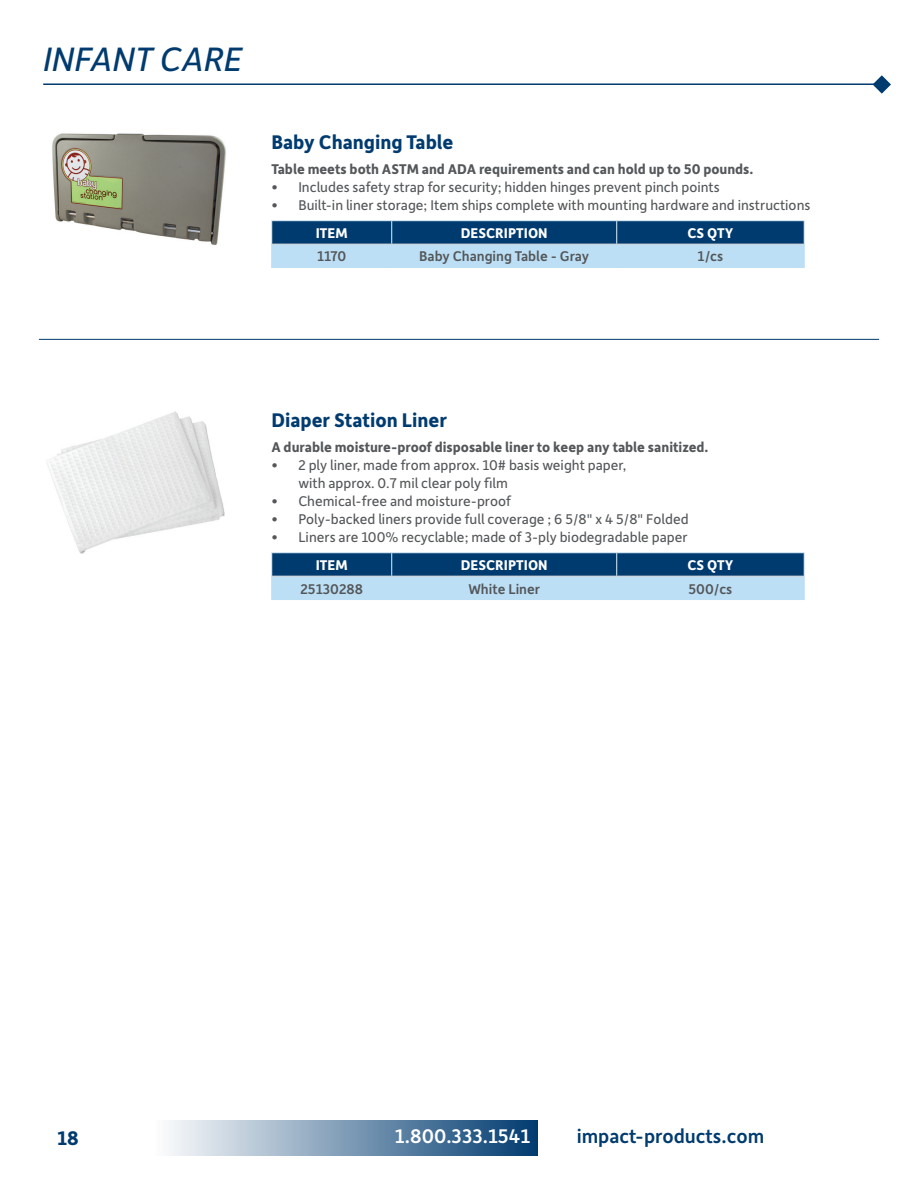
<style>
.page{position:relative;width:918px;height:1188px;background:#fff}
.page>*{position:absolute;margin:0;border:0;box-sizing:border-box;transform-origin:0 0}
._2023_Catalog_Sectio{font:italic 36px "Depot New";color:#003b70}
.Coupon_Name{font:700 21px "Depot New";color:#003b70}
.t1{font:500 21px "Depot New";color:#003b70}
.t2{font:500 21px "Depot New";color:#fff}
.t3{font:15px/18px "Depot New";color:#54575a}
._2023_Coupon_Descrip{font:700 15px "Depot New";color:#54575a}
._2023_Coupon_Table_I{font:500 15px "Depot New";color:#54575a}
._2023_Coupon_Table_H{font:700 15px "Depot New";color:#fff}
</style>
<div class="page">
<div style="left:155px;top:1120px;width:383px;height:36px;background:linear-gradient(to right,#fdfdfe,#003b70)"></div>
<hr style="left:43px;top:83px;width:836px;height:2px;background:#003b70">
<svg style="left:873px;top:75px;width:18px;height:19px"></svg>
<hr style="left:39px;top:339px;width:840px;height:1px;background:#003b70">
<img style="left:46px;top:411px;width:179px;height:143px">
<hr style="left:271px;top:552px;width:121px;height:1px;background:#dbeef9">
<hr style="left:392px;top:552px;width:225px;height:1px;background:#dbeef9">
<hr style="left:617px;top:552px;width:188px;height:1px;background:#dbeef9">
<svg style="left:271px;top:553px;width:534px;height:47px;background:#6491b5"></svg>
<hr style="left:617px;top:576px;width:188px;height:1px;background:#d1d2d4">
<hr style="left:271px;top:267px;width:121px;height:1px;background:#bcdff5">
<hr style="left:392px;top:267px;width:225px;height:1px;background:#bcdff5">
<hr style="left:617px;top:267px;width:188px;height:1px;background:#bcdff5">
<hr style="left:271px;top:220px;width:121px;height:1px;background:#dbeef9">
<hr style="left:392px;top:220px;width:225px;height:1px;background:#dbeef9">
<hr style="left:617px;top:220px;width:188px;height:1px;background:#dbeef9">
<svg style="left:271px;top:221px;width:534px;height:46px;background:#6290b4"></svg>
<hr style="left:617px;top:244px;width:188px;height:1px;background:#d1d2d4">
<img style="left:52px;top:133px;width:174px;height:112px">
<p class="_2023_Catalog_Sectio" style="left:43px;top:35px;width:201px">INFANT CARE</p>
<p class="Coupon_Name" style="left:271px;top:128px;width:184px">Baby Changing Table</p>
<p class="_2023_Coupon_Descrip" style="left:271px;top:159px;width:484px">Table meets both ASTM and ADA requirements and can hold up to 50 pounds.</p>
<p class="t3" style="left:271px;top:177px;width:450px">• Includes safety strap for security; hidden hinges prevent pinch points</p>
<p class="t3" style="left:271px;top:195px;width:541px">• Built-in liner storage; Item ships complete with mounting hardware and instructions</p>
<p class="_2023_Coupon_Table_H" style="left:316px;top:223px;width:33px">ITEM</p>
<p class="_2023_Coupon_Table_H" style="left:461px;top:223px;width:88px">DESCRIPTION</p>
<p class="_2023_Coupon_Table_H" style="left:687px;top:223px;width:48px">CS QTY</p>
<p class="_2023_Coupon_Table_I" style="left:317px;top:247px;width:31px">1170</p>
<p class="_2023_Coupon_Table_I" style="left:419px;top:247px;width:172px">Baby Changing Table - Gray</p>
<p class="_2023_Coupon_Table_I" style="left:698px;top:247px;width:27px">1/cs</p>
<p class="Coupon_Name" style="left:271px;top:406px;width:177px">Diaper Station Liner</p>
<p class="_2023_Coupon_Descrip" style="left:271px;top:437px;width:439px">A durable moisture-proof disposable liner to keep any table sanitized.</p>
<p class="t3" style="left:298px;top:455px;width:329px;text-indent:-27px">• 2 ply liner, made from approx. 10# basis weight paper, with approx. 0.7 mil clear poly film</p>
<p class="t3" style="left:271px;top:491px;width:241px">• Chemical-free and moisture-proof</p>
<p class="t3" style="left:271px;top:509px;width:419px">• Poly-backed liners provide full coverage ; 6 5/8" x 4 5/8" Folded</p>
<p class="t3" style="left:271px;top:527px;width:418px">• Liners are 100% recyclable; made of 3-ply biodegradable paper</p>
<p class="_2023_Coupon_Table_H" style="left:316px;top:555px;width:33px">ITEM</p>
<p class="_2023_Coupon_Table_H" style="left:461px;top:555px;width:88px">DESCRIPTION</p>
<p class="_2023_Coupon_Table_H" style="left:687px;top:555px;width:48px">CS QTY</p>
<p class="_2023_Coupon_Table_I" style="left:300px;top:579px;width:64px">25130288</p>
<p class="_2023_Coupon_Table_I" style="left:468px;top:579px;width:73px">White Liner</p>
<p class="_2023_Coupon_Table_I" style="left:689px;top:579px;width:45px">500/cs</p>
<h2 class="Coupon_Name" style="left:57px;top:1124px;width:23px">18</h2>
<h2 class="t2" style="left:395px;top:1123px;width:137px">1.800.333.1541</h2>
<h2 class="t1" style="left:577px;top:1123px;width:189px">impact-products.com</h2>
</div>
